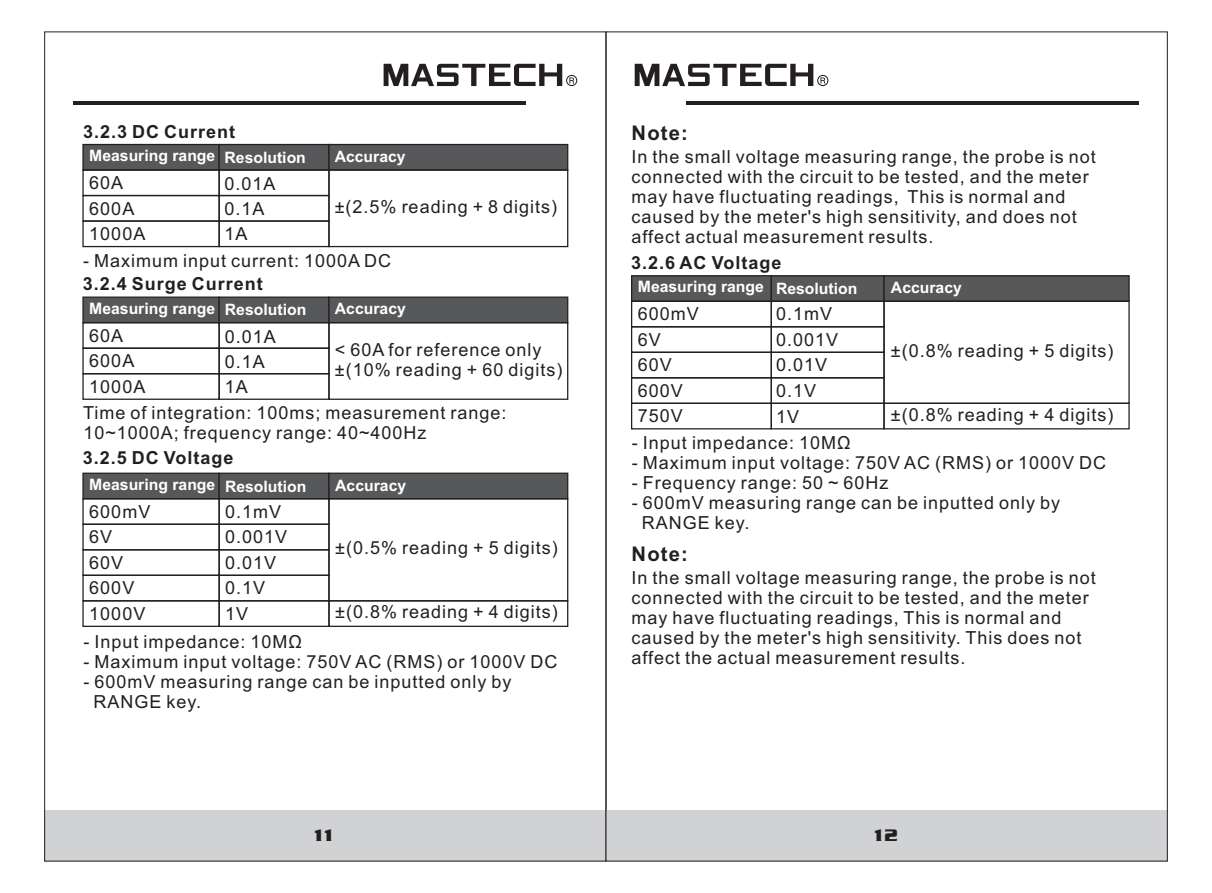
<style>
.page{position:relative;width:1212px;height:893px;background:#fff}
.page>*{position:absolute;margin:0;border:0;box-sizing:border-box;transform-origin:0 0}
.t1{font:700 20.25px "Arial";letter-spacing:.055em;color:#231f20}
.t2{font:18px/20px "Arial";letter-spacing:.055em;color:#231f20}
.t3{font:700 18px "Arial";letter-spacing:.055em;color:#231f20}
.t4{font:18px "Babylon 5";color:#231f20}
.t5{font:700 15.75px "Arial";color:#fff}
</style>
<div class="page">
<div style="left:45px;top:810px;width:561px;height:51px;background:#d1d2d4"></div>
<hr style="left:73px;top:101px;width:453px;height:4px;background:#231f20">
<svg style="left:384px;top:64px;width:193px;height:22px"></svg>
<div style="left:606px;top:810px;width:561px;height:51px;background:#d1d2d4"></div>
<svg style="left:635px;top:64px;width:193px;height:22px"></svg>
<hr style="left:686px;top:101px;width:452px;height:4px;background:#231f20">
<svg style="left:82px;top:143px;width:487px;height:28px;background:#595a5c"></svg>
<div style="left:82px;top:169px;width:138px;height:27px;border:1px solid #231f20"></div>
<div style="left:218px;top:169px;width:112px;height:27px;border:1px solid #231f20"></div>
<div style="left:82px;top:195px;width:138px;height:27px;border:1px solid #231f20"></div>
<div style="left:218px;top:195px;width:112px;height:27px;border:1px solid #231f20"></div>
<div style="left:328px;top:169px;width:240px;height:78px;border:1px solid #231f20"></div>
<div style="left:82px;top:220px;width:138px;height:27px;border:1px solid #231f20"></div>
<div style="left:218px;top:220px;width:112px;height:27px;border:1px solid #231f20"></div>
<svg style="left:82px;top:296px;width:487px;height:28px;background:#57585a"></svg>
<div style="left:82px;top:322px;width:138px;height:27px;border:1px solid #231f20"></div>
<div style="left:218px;top:322px;width:112px;height:27px;border:1px solid #231f20"></div>
<div style="left:82px;top:348px;width:138px;height:26px;border:1px solid #231f20"></div>
<div style="left:218px;top:348px;width:112px;height:26px;border:1px solid #231f20"></div>
<div style="left:328px;top:322px;width:240px;height:78px;border:1px solid #231f20"></div>
<div style="left:82px;top:373px;width:138px;height:27px;border:1px solid #231f20"></div>
<div style="left:218px;top:373px;width:112px;height:27px;border:1px solid #231f20"></div>
<svg style="left:82px;top:472px;width:487px;height:28px;background:#58595a"></svg>
<div style="left:82px;top:498px;width:138px;height:27px;border:1px solid #231f20"></div>
<div style="left:218px;top:498px;width:112px;height:27px;border:1px solid #231f20"></div>
<div style="left:328px;top:498px;width:240px;height:103px;border:1px solid #231f20"></div>
<div style="left:82px;top:524px;width:138px;height:26px;border:1px solid #231f20"></div>
<div style="left:218px;top:524px;width:112px;height:26px;border:1px solid #231f20"></div>
<div style="left:82px;top:549px;width:138px;height:27px;border:1px solid #231f20"></div>
<div style="left:218px;top:549px;width:112px;height:27px;border:1px solid #231f20"></div>
<div style="left:82px;top:575px;width:138px;height:26px;border:1px solid #231f20"></div>
<div style="left:218px;top:575px;width:112px;height:26px;border:1px solid #231f20"></div>
<div style="left:82px;top:600px;width:138px;height:27px;border:1px solid #231f20"></div>
<div style="left:218px;top:600px;width:112px;height:27px;border:1px solid #231f20"></div>
<div style="left:328px;top:600px;width:240px;height:27px;border:1px solid #231f20"></div>
<svg style="left:631px;top:275px;width:499px;height:26px;background:#535355"></svg>
<div style="left:631px;top:301px;width:141px;height:26px;border:1px solid #231f20"></div>
<div style="left:771px;top:301px;width:114px;height:26px;border:1px solid #231f20"></div>
<div style="left:883px;top:301px;width:247px;height:103px;border:1px solid #231f20"></div>
<div style="left:631px;top:326px;width:141px;height:27px;border:1px solid #231f20"></div>
<div style="left:771px;top:326px;width:114px;height:27px;border:1px solid #231f20"></div>
<div style="left:631px;top:352px;width:141px;height:26px;border:1px solid #231f20"></div>
<div style="left:771px;top:352px;width:114px;height:26px;border:1px solid #231f20"></div>
<div style="left:631px;top:377px;width:141px;height:27px;border:1px solid #231f20"></div>
<div style="left:771px;top:377px;width:114px;height:27px;border:1px solid #231f20"></div>
<div style="left:631px;top:403px;width:141px;height:26px;border:1px solid #231f20"></div>
<div style="left:771px;top:403px;width:114px;height:26px;border:1px solid #231f20"></div>
<div style="left:883px;top:403px;width:247px;height:26px;border:1px solid #231f20"></div>
<p class="t3" style="left:83px;top:125px;width:154px">3.2.3 DC Current</p>
<p class="t5" style="left:89px;top:150px;width:218px">Measuring range Resolution</p>
<p class="t5" style="left:335px;top:150px;width:72px">Accuracy</p>
<p class="t2" style="left:335px;top:198px;width:224px">±(2.5% reading + 8 digits)</p>
<p class="t2" style="left:89px;top:172px;width:58px;line-height:25.4px">60A<br>600A<br>1000A</p>
<p class="t2" style="left:225px;top:173px;width:53px;line-height:25px">0.01A<br>0.1A<br>1A</p>
<p class="t2" style="left:83px;top:253px;width:310px">- Maximum input current: 1000A DC</p>
<p class="t3" style="left:83px;top:277px;width:182px">3.2.4 Surge Current</p>
<p class="t5" style="left:89px;top:302px;width:218px">Measuring range Resolution</p>
<p class="t5" style="left:335px;top:303px;width:72px">Accuracy</p>
<p class="t2" style="left:89px;top:324px;width:58px;line-height:25.4px">60A<br>600A<br>1000A</p>
<p class="t2" style="left:225px;top:326px;width:53px;line-height:25px">0.01A<br>0.1A<br>1A</p>
<p class="t2" style="left:335px;top:341px;width:229px">&lt; 60A for reference only ±(10% reading + 60 digits)</p>
<p class="t2" style="left:83px;top:404px;width:425px">Time of integration: 100ms; measurement range:<br>10~1000A; frequency range: 40~400Hz</p>
<p class="t3" style="left:83px;top:450px;width:152px">3.2.5 DC Voltage</p>
<p class="t5" style="left:89px;top:478px;width:219px">Measuring range Resolution</p>
<p class="t5" style="left:335px;top:479px;width:72px">Accuracy</p>
<p class="t2" style="left:89px;top:503px;width:63px">600mV</p>
<p class="t2" style="left:225px;top:503px;width:58px">0.1mV</p>
<p class="t2" style="left:89px;top:526px;width:58px;line-height:25.4px">6V<br>60V<br>600V<br>1000V</p>
<p class="t2" style="left:83px;top:633px;width:220px">- Input impedance: 10MΩ</p>
<p class="t2" style="left:83px;top:653px;width:476px">- Maximum input voltage: 750V AC (RMS) or 1000V DC</p>
<p class="t2" style="left:93px;top:674px;width:420px;text-indent:-10px">- 600mV measuring range can be inputted only by<br>RANGE key.</p>
<p class="t2" style="left:225px;top:529px;width:64px">0.001V</p>
<p class="t2" style="left:335px;top:540px;width:224px">±(0.5% reading + 5 digits)</p>
<p class="t2" style="left:225px;top:554px;width:53px">0.01V</p>
<p class="t2" style="left:225px;top:580px;width:42px">0.1V</p>
<p class="t2" style="left:225px;top:605px;width:25px">1V</p>
<p class="t2" style="left:335px;top:604px;width:224px">±(0.8% reading + 4 digits)</p>
<p class="t1" style="left:632px;top:125px;width:58px">Note:</p>
<p class="t2" style="left:631px;top:148px;width:466px">In the small voltage measuring range, the probe is not connected with the circuit to be tested, and the meter may have fluctuating readings, This is normal and caused by the meter's high sensitivity, and does not affect actual measurement results.</p>
<p class="t3" style="left:631px;top:256px;width:152px">3.2.6 AC Voltage</p>
<p class="t5" style="left:638px;top:281px;width:221px">Measuring range Resolution</p>
<p class="t5" style="left:891px;top:282px;width:72px">Accuracy</p>
<p class="t2" style="left:638px;top:306px;width:63px">600mV</p>
<p class="t2" style="left:776px;top:306px;width:58px">0.1mV</p>
<p class="t2" style="left:638px;top:329px;width:47px;line-height:25.4px">6V<br>60V<br>600V<br>750V</p>
<p class="t2" style="left:632px;top:434px;width:220px">- Input impedance: 10MΩ</p>
<p class="t2" style="left:632px;top:454px;width:476px">- Maximum input voltage: 750V AC (RMS) or 1000V DC</p>
<p class="t2" style="left:632px;top:474px;width:258px">- Frequency range: 50 ~ 60Hz</p>
<p class="t2" style="left:642px;top:494px;width:420px;text-indent:-10px">- 600mV measuring range can be inputted only by<br>RANGE key.</p>
<p class="t1" style="left:632px;top:546px;width:58px">Note:</p>
<p class="t2" style="left:631px;top:569px;width:466px">In the small voltage measuring range, the probe is not connected with the circuit to be tested, and the meter may have fluctuating readings, This is normal and caused by the meter's high sensitivity. This does not affect the actual measurement results.</p>
<p class="t2" style="left:776px;top:331px;width:64px">0.001V</p>
<p class="t2" style="left:891px;top:342px;width:224px">±(0.8% reading + 5 digits)</p>
<p class="t2" style="left:776px;top:357px;width:53px">0.01V</p>
<p class="t2" style="left:776px;top:382px;width:42px">0.1V</p>
<p class="t2" style="left:776px;top:408px;width:25px">1V</p>
<p class="t2" style="left:891px;top:406px;width:224px">±(0.8% reading + 4 digits)</p>
<p class="t4" style="left:314px;top:830px;width:20px">11</p>
<p class="t4" style="left:874px;top:830px;width:25px">12</p>
</div>
